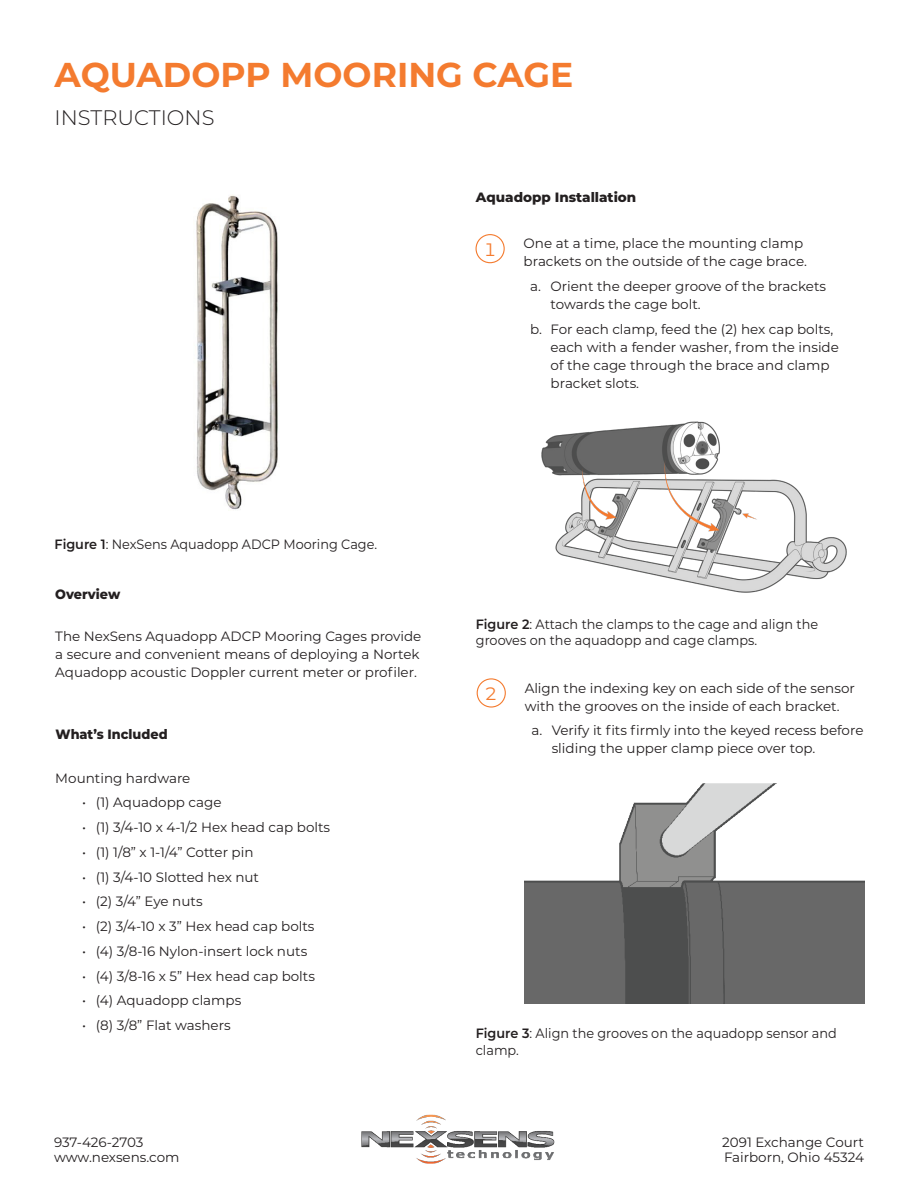
<style>
.page{position:relative;width:918px;height:1188px;background:#fff}
.page>*{position:absolute;margin:0;border:0;box-sizing:border-box;transform-origin:0 0}
.t1{font:700 34.5px "Montserrat";color:#f47b2f}
.t2{font:300 21px "Montserrat";color:#231f20}
.t3{font:18px "Montserrat";color:#f47b2f}
.Secondary_Bullet{font:13.5px/18px "Montserrat";color:#231f20}
.Secondary_Bullet-2{font:13.5px/16.5px "Montserrat";color:#231f20;scale:.95 1}
.Regular_paragraph{font:13.5px/18px "Montserrat";color:#231f20}
.t4{font:800 13.5px "Montserrat";color:#231f20;scale:.95 1}
.t5{font:800 13.5px "Montserrat";color:#231f20}
.s1{font-weight:600}
</style>
<div class="page">
<img style="left:361px;top:1114px;width:194px;height:50px">
<div style="left:476px;top:234px;width:29px;height:29px;border:1px solid #f47b2f;border-radius:50%"></div>
<img style="left:541px;top:421px;width:306px;height:172px">
<div style="left:477px;top:678px;width:29px;height:30px;border:1px solid #f47b2f;border-radius:50%"></div>
<img style="left:525px;top:784px;width:339px;height:220px">
<img style="left:196px;top:195px;width:82px;height:315px">
<p class="t1" style="left:55px;top:50px;width:520px">AQUADOPP MOORING CAGE</p>
<p class="t2" style="left:55px;top:103px;width:161px">INSTRUCTIONS</p>
<p class="t5" style="left:476px;top:187px;width:162px">Aquadopp Installation</p>
<p class="t3" style="left:484px;top:237px;width:14px">1</p>
<p class="Regular_paragraph" style="left:524px;top:234px;width:285px">One at a time, place the mounting clamp brackets on the outside of the cage brace.</p>
<p class="Secondary_Bullet" style="left:551px;top:277px;width:277px;text-indent:-20px">a. Orient the deeper groove of the brackets towards the cage bolt.</p>
<p class="Secondary_Bullet" style="left:551px;top:319px;width:290px;text-indent:-20px">b. For each clamp, feed the (2) hex cap bolts, each with a fender washer, from the inside of the cage through the brace and clamp bracket slots.</p>
<p class="Secondary_Bullet-2" style="left:55px;top:536px;width:341px"><span class="s1">Figure 1</span>: NexSens Aquadopp ADCP Mooring Cage.</p>
<p class="t4" style="left:55px;top:584px;width:70px">Overview</p>
<p class="Secondary_Bullet" style="left:55px;top:627px;width:368px">The NexSens Aquadopp ADCP Mooring Cages provide a secure and convenient means of deploying a Nortek<br>Aquadopp acoustic Doppler current meter or profiler.</p>
<p class="t4" style="left:56px;top:725px;width:120px">What’s Included</p>
<p class="Regular_paragraph" style="left:55px;top:768px;width:137px">Mounting hardware</p>
<p class="Secondary_Bullet" style="left:82px;top:793px;width:141px">• (1) Aquadopp cage</p>
<p class="Secondary_Bullet" style="left:82px;top:818px;width:249px">• (1) 3/4-10 x 4-1/2 Hex head cap bolts</p>
<p class="Secondary_Bullet" style="left:82px;top:843px;width:173px">• (1) 1/8” x 1-1/4” Cotter pin</p>
<p class="Secondary_Bullet" style="left:82px;top:867px;width:178px">• (1) 3/4-10 Slotted hex nut</p>
<p class="Secondary_Bullet" style="left:82px;top:892px;width:122px">• (2) 3/4” Eye nuts</p>
<p class="Secondary_Bullet" style="left:82px;top:917px;width:234px">• (2) 3/4-10 x 3” Hex head cap bolts</p>
<p class="Secondary_Bullet" style="left:82px;top:942px;width:226px">• (4) 3/8-16 Nylon-insert lock nuts</p>
<p class="Secondary_Bullet" style="left:82px;top:966px;width:234px">• (4) 3/8-16 x 5” Hex head cap bolts</p>
<p class="Secondary_Bullet" style="left:82px;top:991px;width:161px">• (4) Aquadopp clamps</p>
<p class="Secondary_Bullet" style="left:82px;top:1016px;width:150px">• (8) 3/8” Flat washers</p>
<p class="Secondary_Bullet" style="left:54px;top:1133px;width:91px">937-426-2703</p>
<p class="Secondary_Bullet" style="left:54px;top:1148px;width:127px">www.nexsens.com</p>
<p class="Secondary_Bullet-2" style="left:476px;top:615px;width:362px"><span class="s1">Figure 2</span>: Attach the clamps to the cage and align the grooves on the aquadopp and cage clamps.</p>
<p class="t3" style="left:485px;top:681px;width:14px">2</p>
<p class="Regular_paragraph" style="left:525px;top:678px;width:332px">Align the indexing key on each side of the sensor with the grooves on the inside of each bracket.</p>
<p class="Secondary_Bullet" style="left:552px;top:721px;width:313px;text-indent:-20px">a. Verify it fits firmly into the keyed recess before sliding the upper clamp piece over top.</p>
<p class="Secondary_Bullet-2" style="left:476px;top:1025px;width:382px"><span class="s1">Figure 3</span>: Align the grooves on the aquadopp sensor and clamp.</p>
<p class="Secondary_Bullet" style="left:722px;top:1133px;width:143px">2091 Exchange Court</p>
<p class="Secondary_Bullet" style="left:724px;top:1148px;width:141px">Fairborn, Ohio 45324</p>
</div>
